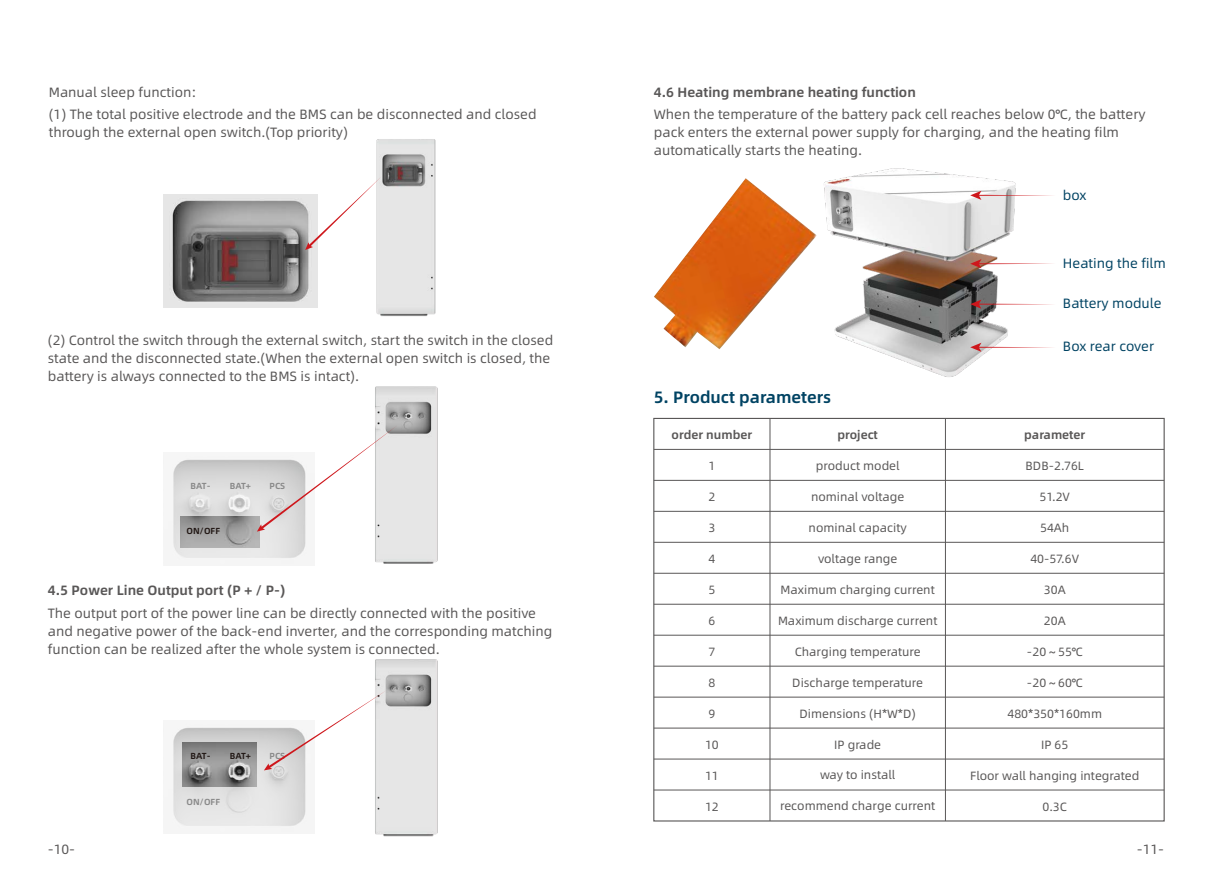
<style>
.page{position:relative;width:1212px;height:893px;background:#fff}
.page>*{position:absolute;margin:0;border:0;box-sizing:border-box;transform-origin:0 0}
.t1{font:16.5px "Alibaba Pu Hui Ti 2 85 Bold";color:#004363}
.t2{font:13.5px/18px "Alibaba Pu Hui Ti 2 55 Regular";color:#595757}
.t3{font:13.5px "Alibaba Pu Hui Ti 2 85 Bold";color:#595757}
.t4{font:13.5px "Alibaba Pu Hui Ti 2 55 Regular";color:#004363}
.t5{font:12px "Alibaba Pu Hui Ti 2 55 Regular";color:#595757}
.t6{font:12px "Alibaba Pu Hui Ti 2 85 Bold";color:#595757}
.t7{font:8.85px "Alibaba Pu Hui Ti 2 85 Bold";color:#898989}
.t8{font:8.85px "Alibaba Pu Hui Ti 2 85 Bold";color:#221815}
</style>
<div class="page">
<hr style="left:769px;top:418px;width:1px;height:403px;background:#595757">
<hr style="left:945px;top:418px;width:1px;height:403px;background:#595757">
<hr style="left:654px;top:449px;width:510px;height:1px;background:#595757">
<hr style="left:654px;top:480px;width:510px;height:1px;background:#595757">
<hr style="left:654px;top:511px;width:510px;height:1px;background:#595757">
<hr style="left:654px;top:542px;width:510px;height:1px;background:#595757">
<hr style="left:654px;top:573px;width:510px;height:1px;background:#595757">
<hr style="left:654px;top:604px;width:510px;height:1px;background:#595757">
<hr style="left:654px;top:635px;width:510px;height:1px;background:#595757">
<hr style="left:654px;top:666px;width:510px;height:1px;background:#595757">
<hr style="left:654px;top:697px;width:510px;height:1px;background:#595757">
<hr style="left:654px;top:728px;width:510px;height:1px;background:#595757">
<hr style="left:654px;top:759px;width:510px;height:1px;background:#595757">
<hr style="left:654px;top:790px;width:510px;height:1px;background:#595757">
<img style="left:376px;top:139px;width:60px;height:178px">
<img style="left:164px;top:194px;width:153px;height:114px">
<svg style="left:305px;top:177px;width:76px;height:73px"></svg>
<img style="left:654px;top:178px;width:94px;height:171px">
<img style="left:748px;top:168px;width:268px;height:209px">
<svg style="left:970px;top:191px;width:83px;height:9px"></svg>
<svg style="left:970px;top:259px;width:83px;height:9px"></svg>
<svg style="left:970px;top:300px;width:83px;height:9px"></svg>
<svg style="left:970px;top:343px;width:83px;height:9px"></svg>
<img style="left:375px;top:386px;width:63px;height:178px">
<img style="left:375px;top:659px;width:63px;height:178px">
<img style="left:172px;top:458px;width:135px;height:106px">
<img style="left:181px;top:516px;width:78px;height:31px">
<svg style="left:257px;top:425px;width:140px;height:107px"></svg>
<img style="left:172px;top:726px;width:135px;height:106px">
<img style="left:183px;top:742px;width:73px;height:45px">
<svg style="left:264px;top:690px;width:123px;height:80px"></svg>
<p class="t2" style="left:49px;top:80px;width:489px;line-height:22.5px">Manual sleep function:<br>(1) The total positive electrode and the BMS can be disconnected and closed</p>
<p class="t2" style="left:49px;top:123px;width:301px">through the external open switch.(Top priority)</p>
<p class="t2" style="left:48px;top:330px;width:507px">(2) Control the switch through the external switch, start the switch in the closed state and the disconnected state.(When the external open switch is closed, the battery is always connected to the BMS is intact).</p>
<p class="t7" style="left:191px;top:478px;width:21px">BAT-</p>
<p class="t7" style="left:230px;top:478px;width:23px">BAT+</p>
<p class="t7" style="left:269px;top:478px;width:17px">PCS</p>
<p class="t8" style="left:186px;top:524px;width:35px">ON/OFF</p>
<p class="t3" style="left:48px;top:580px;width:239px">4.5 Power Line Output port (P + / P-)</p>
<p class="t2" style="left:48px;top:603px;width:506px">The output port of the power line can be directly connected with the positive and negative power of the back-end inverter, and the corresponding matching function can be realized after the whole system is connected.</p>
<p class="t8" style="left:191px;top:749px;width:21px">BAT-</p>
<p class="t8" style="left:230px;top:749px;width:23px">BAT+</p>
<p class="t7" style="left:269px;top:749px;width:17px">PCS</p>
<p class="t7" style="left:186px;top:795px;width:35px">ON/OFF</p>
<p class="t3" style="left:654px;top:81px;width:264px">4.6 Heating membrane heating function</p>
<p class="t2" style="left:654px;top:105px;width:493px">When the temperature of the battery pack cell reaches below 0℃, the battery pack enters the external power supply for charging, and the heating film automatically starts the heating.</p>
<p class="t4" style="left:1063px;top:185px;width:25px">box</p>
<p class="t1" style="left:654px;top:384px;width:179px">5. Product parameters</p>
<p class="t6" style="left:672px;top:425px;width:82px">order number</p>
<p class="t5" style="left:708px;top:456px;width:8px">1</p>
<p class="t5" style="left:708px;top:487px;width:8px">2</p>
<p class="t5" style="left:708px;top:518px;width:8px">3</p>
<p class="t5" style="left:708px;top:549px;width:8px">4</p>
<p class="t5" style="left:708px;top:580px;width:8px">5</p>
<p class="t5" style="left:708px;top:611px;width:8px">6</p>
<p class="t5" style="left:708px;top:642px;width:8px">7</p>
<p class="t5" style="left:708px;top:673px;width:8px">8</p>
<p class="t5" style="left:708px;top:704px;width:8px">9</p>
<p class="t5" style="left:705px;top:735px;width:15px">10</p>
<p class="t5" style="left:705px;top:766px;width:15px">11</p>
<p class="t5" style="left:705px;top:797px;width:15px">12</p>
<p class="t6" style="left:837px;top:425px;width:42px">project</p>
<p class="t5" style="left:816px;top:456px;width:85px">product model</p>
<p class="t5" style="left:811px;top:487px;width:95px">nominal voltage</p>
<p class="t5" style="left:808px;top:518px;width:100px">nominal capacity</p>
<p class="t5" style="left:818px;top:549px;width:81px">voltage range</p>
<p class="t5" style="left:781px;top:580px;width:156px">Maximum charging current</p>
<p class="t5" style="left:778px;top:611px;width:161px">Maximum discharge current</p>
<p class="t5" style="left:795px;top:642px;width:128px">Charging temperature</p>
<p class="t5" style="left:792px;top:673px;width:132px">Discharge temperature</p>
<p class="t5" style="left:799px;top:704px;width:118px">Dimensions (H*W*D)</p>
<p class="t5" style="left:834px;top:735px;width:49px">IP grade</p>
<p class="t5" style="left:820px;top:766px;width:77px">way to install</p>
<p class="t5" style="left:780px;top:797px;width:157px">recommend charge current</p>
<p class="t4" style="left:1063px;top:254px;width:104px">Heating the film</p>
<p class="t4" style="left:1063px;top:293px;width:100px">Battery module</p>
<p class="t4" style="left:1063px;top:336px;width:93px">Box rear cover</p>
<p class="t6" style="left:1024px;top:425px;width:63px">parameter</p>
<p class="t5" style="left:1025px;top:456px;width:60px">BDB-2.76L</p>
<p class="t5" style="left:1039px;top:487px;width:32px">51.2V</p>
<p class="t5" style="left:1040px;top:518px;width:31px">54Ah</p>
<p class="t5" style="left:1030px;top:549px;width:50px">40-57.6V</p>
<p class="t5" style="left:1044px;top:580px;width:23px">30A</p>
<p class="t5" style="left:1044px;top:611px;width:23px">20A</p>
<p class="t5" style="left:1026px;top:642px;width:58px">﹣20～55℃</p>
<p class="t5" style="left:1026px;top:673px;width:58px">﹣20～60℃</p>
<p class="t5" style="left:1007px;top:704px;width:96px">480*350*160mm</p>
<p class="t5" style="left:1041px;top:735px;width:29px">IP 65</p>
<p class="t5" style="left:970px;top:766px;width:171px">Floor wall hanging integrated</p>
<p class="t5" style="left:1042px;top:797px;width:26px">0.3C</p>
<p class="t2" style="left:48px;top:839px;width:29px">-10-</p>
<p class="t2" style="left:1137px;top:839px;width:29px">-11-</p>
</div>
